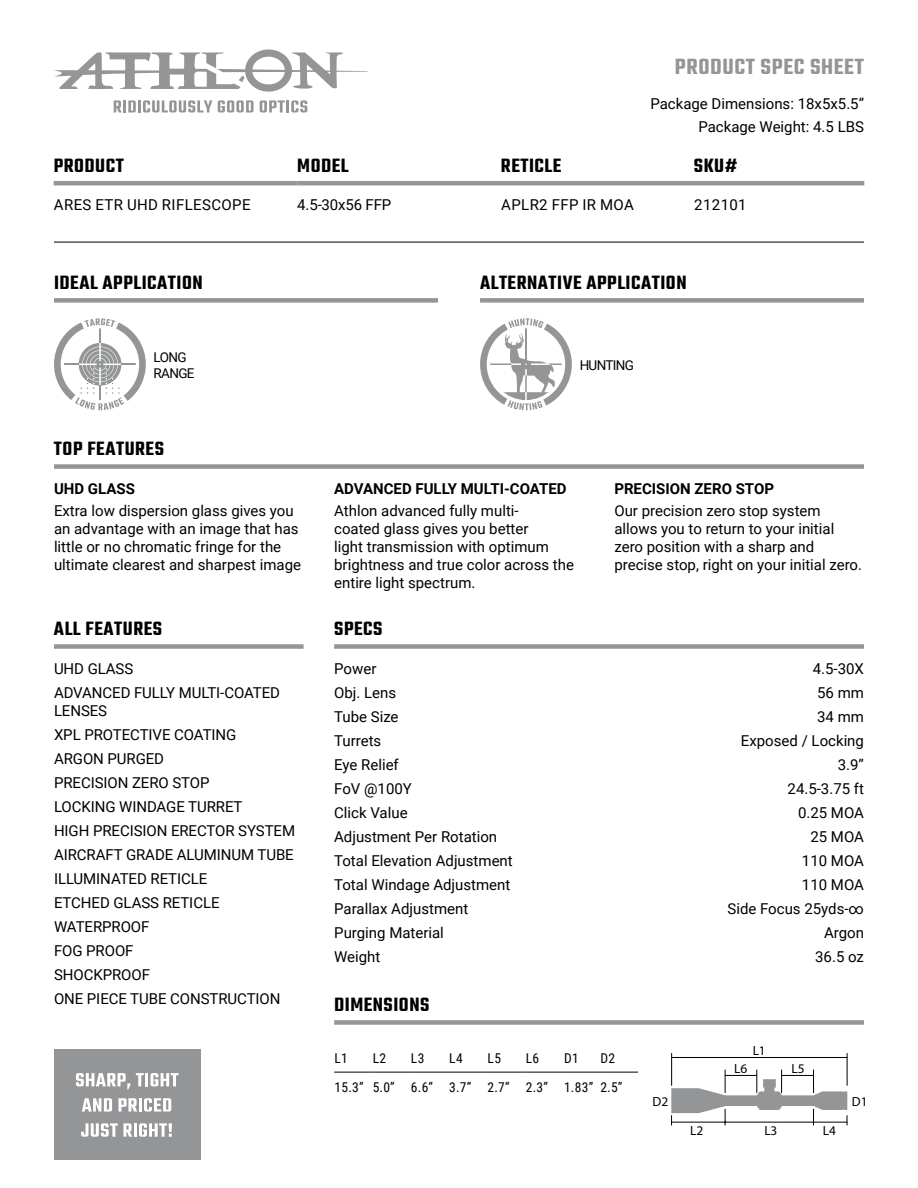
<style>
.page{position:relative;width:918px;height:1188px;background:#fff}
.page>*{position:absolute;margin:0;border:0;box-sizing:border-box;transform-origin:0 0}
.t1{font:600 24px "Teko";letter-spacing:.025em;color:#939597}
.t2{font:600 21px "Teko";letter-spacing:.025em;color:#000}
.t3{font:15px/24px "Roboto";color:#000}
.t4{font:700 15px "Roboto";color:#000}
.t5{font:15px "Roboto";letter-spacing:.025em;color:#000}
.t6{font:13.5px/29px "Roboto Condensed";letter-spacing:.035em;color:#000}
.t7{font:13.5px/16.2px "Roboto";letter-spacing:-.05em;color:#000}
.t8{font:13.2px "Myriad Pro";color:#000}
</style>
<div class="page">
<svg style="left:114px;top:100px;width:98px;height:12px"></svg>
<svg style="left:218px;top:100px;width:36px;height:12px"></svg>
<svg style="left:260px;top:100px;width:47px;height:12px"></svg>
<svg style="left:54px;top:49px;width:313px;height:43px"></svg>
<div style="left:54px;top:298px;width:384px;height:5px;background:#939597"></div>
<div style="left:480px;top:298px;width:384px;height:5px;background:#939597"></div>
<div style="left:54px;top:464px;width:810px;height:5px;background:#939597"></div>
<div style="left:54px;top:644px;width:250px;height:5px;background:#939597"></div>
<div style="left:334px;top:644px;width:530px;height:5px;background:#939597"></div>
<div style="left:334px;top:1020px;width:530px;height:5px;background:#939597"></div>
<hr style="left:54px;top:181px;width:243px;height:4px;background:#939597">
<hr style="left:297px;top:181px;width:204px;height:4px;background:#939597">
<hr style="left:501px;top:181px;width:193px;height:4px;background:#939597">
<hr style="left:694px;top:181px;width:170px;height:4px;background:#939597">
<hr style="left:54px;top:242px;width:810px;height:1px;background:#000">
<hr style="left:671px;top:1053px;width:1px;height:33px;background:#000">
<hr style="left:847px;top:1053px;width:1px;height:33px;background:#000">
<svg style="left:671px;top:1070px;width:177px;height:55px"></svg>
<hr style="left:671px;top:1057px;width:176px;height:1px;background:#000">
<hr style="left:725px;top:1075px;width:32px;height:1px;background:#000">
<hr style="left:782px;top:1075px;width:32px;height:1px;background:#000">
<hr style="left:671px;top:1122px;width:176px;height:1px;background:#000">
<div style="left:54px;top:1050px;width:146px;height:110px;background:#939597"></div>
<svg style="left:76px;top:1073px;width:54px;height:16px"></svg>
<svg style="left:136px;top:1073px;width:42px;height:13px"></svg>
<svg style="left:82px;top:1098px;width:30px;height:14px"></svg>
<svg style="left:118px;top:1098px;width:19px;height:14px"></svg>
<hr style="left:139px;top:1098px;width:3px;height:14px;background:#fff">
<svg style="left:144px;top:1098px;width:27px;height:14px"></svg>
<svg style="left:81px;top:1123px;width:51px;height:14px"></svg>
<hr style="left:134px;top:1123px;width:3px;height:14px;background:#fff">
<svg style="left:139px;top:1123px;width:33px;height:14px"></svg>
<hr style="left:334px;top:1072px;width:38px;height:1px;background:#000">
<hr style="left:372px;top:1072px;width:39px;height:1px;background:#000">
<hr style="left:411px;top:1072px;width:38px;height:1px;background:#000">
<hr style="left:449px;top:1072px;width:38px;height:1px;background:#000">
<hr style="left:487px;top:1072px;width:39px;height:1px;background:#000">
<hr style="left:526px;top:1072px;width:38px;height:1px;background:#000">
<hr style="left:564px;top:1072px;width:36px;height:1px;background:#000">
<hr style="left:600px;top:1072px;width:38px;height:1px;background:#000">
<svg style="left:54px;top:318px;width:92px;height:92px"></svg>
<svg style="left:480px;top:318px;width:92px;height:92px"></svg>
<h1 class="t1" style="left:675px;top:52px;width:191px">PRODUCT SPEC SHEET</h1>
<p class="t3" style="left:650px;top:94px;width:215px;line-height:22.2px;text-align:right">Package Dimensions: 18x5x5.5”<br>Package Weight: 4.5 LBS</p>
<h2 class="t2" style="left:54px;top:153px;width:72px">PRODUCT</h2>
<h2 class="t2" style="left:297px;top:153px;width:53px">MODEL</h2>
<h2 class="t2" style="left:501px;top:153px;width:62px">RETICLE</h2>
<h2 class="t2" style="left:694px;top:153px;width:45px">SKU#</h2>
<p class="t5" style="left:54px;top:198px;width:198px">ARES ETR UHD RIFLESCOPE</p>
<p class="t3" style="left:297px;top:194px;width:96px">4.5-30x56 FFP</p>
<p class="t5" style="left:501px;top:198px;width:134px">APLR2 FFP IR MOA</p>
<p class="t3" style="left:694px;top:194px;width:54px">212101</p>
<h2 class="t2" style="left:54px;top:269px;width:150px">IDEAL APPLICATION</h2>
<h2 class="t2" style="left:480px;top:269px;width:208px">ALTERNATIVE APPLICATION</h2>
<p class="t7" style="left:154px;top:350px;width:42px">LONG<br>RANGE</p>
<p class="t7" style="left:580px;top:358px;width:56px">HUNTING</p>
<h2 class="t2" style="left:54px;top:435px;width:111px">TOP FEATURES</h2>
<p class="t4" style="left:54px;top:480px;width:82px">UHD GLASS</p>
<p class="t3" style="left:54px;top:503px;width:249px;line-height:18px">Extra low dispersion glass gives you an advantage with an image that has little or no chromatic fringe for the ultimate clearest and sharpest image</p>
<p class="t4" style="left:334px;top:480px;width:234px">ADVANCED FULLY MULTI-COATED</p>
<p class="t3" style="left:334px;top:503px;width:241px;line-height:18px">Athlon advanced fully multi-<br>coated glass gives you better<br>light transmission with optimum brightness and true color across the entire light spectrum.</p>
<h2 class="t2" style="left:54px;top:615px;width:110px">ALL FEATURES</h2>
<h2 class="t2" style="left:334px;top:615px;width:50px">SPECS</h2>
<p class="t4" style="left:614px;top:480px;width:161px">PRECISION ZERO STOP</p>
<p class="t3" style="left:614px;top:503px;width:249px;line-height:18px">Our precision zero stop system allows you to return to your initial zero position with a sharp and precise stop, right on your initial zero.</p>
<p class="t3" style="left:54px;top:658px;width:228px">UHD GLASS<br>ADVANCED FULLY MULTI-COATED</p>
<p class="t3" style="left:54px;top:700px;width:243px">LENSES<br>XPL PROTECTIVE COATING<br>ARGON PURGED<br>PRECISION ZERO STOP<br>LOCKING WINDAGE TURRET<br>HIGH PRECISION ERECTOR SYSTEM<br>AIRCRAFT GRADE ALUMINUM TUBE<br>ILLUMINATED RETICLE<br>ETCHED GLASS RETICLE<br>WATERPROOF<br>FOG PROOF<br>SHOCKPROOF<br>ONE PIECE TUBE CONSTRUCTION</p>
<p class="t3" style="left:334px;top:658px;width:180px">Power<br>Obj. Lens<br>Tube Size<br>Turrets<br>Eye Relief<br>FoV @100Y<br>Click Value<br>Adjustment Per Rotation<br>Total Elevation Adjustment<br>Total Windage Adjustment<br>Parallax Adjustment<br>Purging Material<br>Weight</p>
<p class="t3" style="left:727px;top:658px;width:138px;text-align:right">4.5-30X<br>56 mm<br>34 mm<br>Exposed / Locking<br>3.9”<br>24.5-3.75 ft<br>0.25 MOA<br>25 MOA<br>110 MOA<br>110 MOA<br>Side Focus 25yds-∞<br>Argon<br>36.5 oz</p>
<h2 class="t2" style="left:334px;top:991px;width:97px">DIMENSIONS</h2>
<p class="t6" style="left:334px;top:1044px;width:15px">L1</p>
<p class="t6" style="left:373px;top:1044px;width:15px">L2</p>
<p class="t6" style="left:411px;top:1044px;width:15px">L3</p>
<p class="t6" style="left:449px;top:1044px;width:15px">L4</p>
<p class="t6" style="left:488px;top:1044px;width:15px">L5</p>
<p class="t6" style="left:526px;top:1044px;width:15px">L6</p>
<p class="t6" style="left:564px;top:1044px;width:16px">D1</p>
<p class="t6" style="left:334px;top:1044px;width:290px;text-indent:266px">D2<br>15.3” 5.0” 6.6” 3.7” 2.7” 2.3” 1.83” 2.5”</p>
<p class="t8" style="left:753px;top:1043px;width:15px">L1</p>
<p class="t8" style="left:734px;top:1060px;width:15px">L6</p>
<p class="t8" style="left:791px;top:1060px;width:15px">L5</p>
<p class="t8" style="left:653px;top:1094px;width:17px">D2</p>
<p class="t8" style="left:852px;top:1094px;width:17px">D1</p>
<p class="t8" style="left:690px;top:1123px;width:15px">L2</p>
<p class="t8" style="left:764px;top:1123px;width:15px">L3</p>
<p class="t8" style="left:823px;top:1123px;width:15px">L4</p>
</div>
